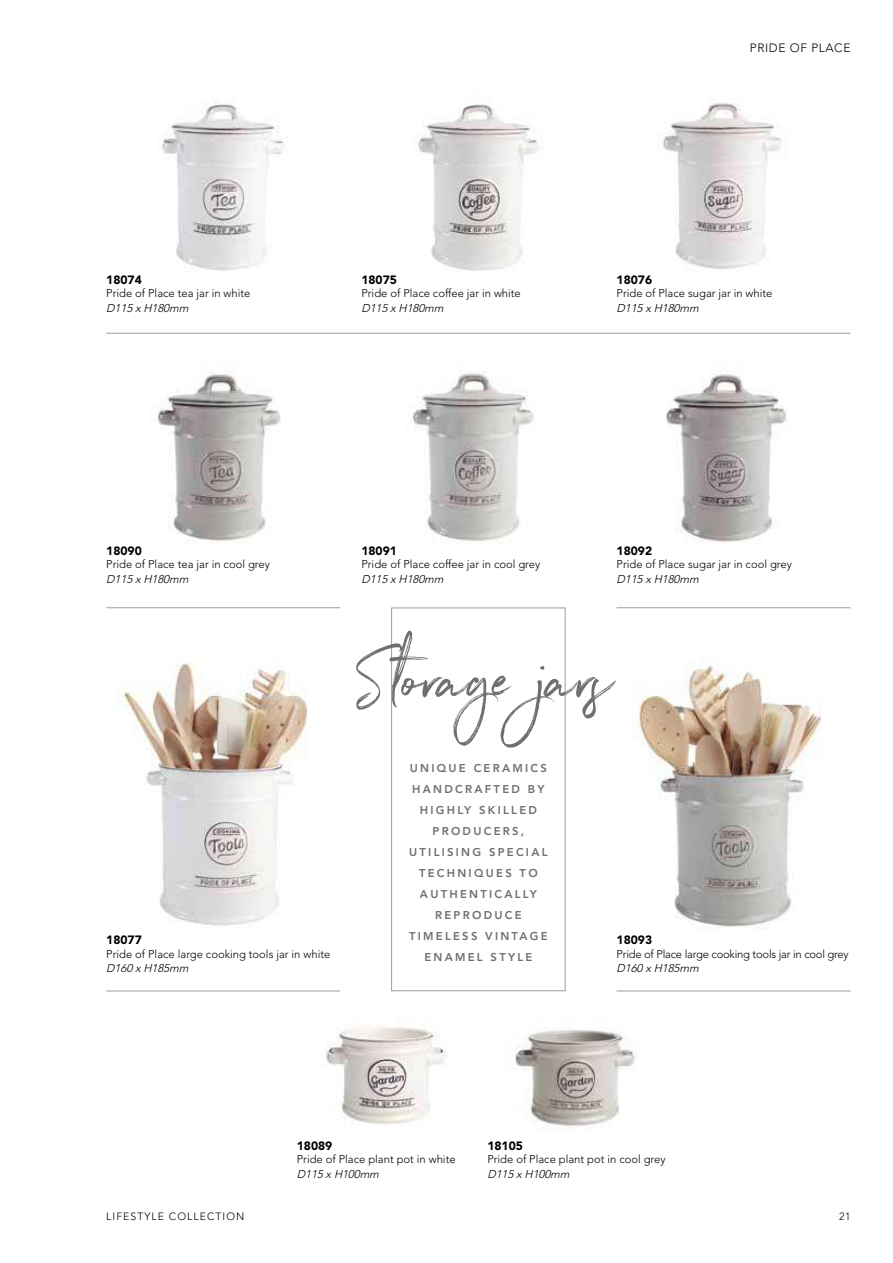
<style>
.page{position:relative;width:893px;height:1263px;background:#fff}
.page>*{position:absolute;margin:0;border:0;box-sizing:border-box;transform-origin:0 0}
.t1{font:78.75px "Northwell";letter-spacing:.005em;color:#706f6f}
.t2{font:900 12px "Avenir LT Std";color:#000}
.t3{font:300 12px "Avenir LT Std";letter-spacing:.05em;color:#000}
.t4{font:300 11.25px "Avenir LT Std";color:#000}
.t5{font:800 11.25px/21px "Avenir LT Std";letter-spacing:.2em;color:#706f6f;text-align:center}
.t6{font:italic 300 11.25px "Avenir LT Std";color:#000}
.t7{font:300 11.25px "Avenir LT Std";letter-spacing:-.02em;color:#000}
.t8{font:300 10.5px "Avenir LT Std";letter-spacing:.1em;color:#000}
</style>
<div class="page">
<img style="left:632px;top:665px;width:190px;height:263px">
<img style="left:119px;top:663px;width:189px;height:263px">
<img style="left:152px;top:371px;width:129px;height:170px">
<img style="left:412px;top:371px;width:122px;height:171px">
<img style="left:666px;top:371px;width:121px;height:171px">
<img style="left:161px;top:102px;width:123px;height:169px">
<img style="left:417px;top:104px;width:123px;height:167px">
<img style="left:663px;top:103px;width:118px;height:167px">
<img style="left:326px;top:1026px;width:122px;height:100px">
<img style="left:515px;top:1030px;width:121px;height:99px">
<hr style="left:106px;top:607px;width:234px;height:1px;background:#9d9d9c">
<hr style="left:617px;top:607px;width:233px;height:1px;background:#9d9d9c">
<hr style="left:106px;top:991px;width:234px;height:1px;background:#9d9d9c">
<hr style="left:617px;top:991px;width:233px;height:1px;background:#9d9d9c">
<div style="left:391px;top:608px;width:175px;height:383px;border:1px solid #9d9d9c"></div>
<hr style="left:106px;top:333px;width:744px;height:1px;background:#9d9d9c">
<p class="t2" style="left:106px;top:272px;width:37px">18074</p>
<p class="t4" style="left:106px;top:287px;width:146px">Pride of Place tea jar in white</p>
<p class="t6" style="left:106px;top:301px;width:85px">D115 x H180mm</p>
<p class="t2" style="left:361px;top:272px;width:37px">18075</p>
<p class="t4" style="left:361px;top:287px;width:161px">Pride of Place coffee jar in white</p>
<p class="t6" style="left:361px;top:301px;width:85px">D115 x H180mm</p>
<p class="t3" style="left:750px;top:40px;width:102px">PRIDE OF PLACE</p>
<p class="t2" style="left:617px;top:272px;width:37px">18076</p>
<p class="t4" style="left:617px;top:287px;width:157px">Pride of Place sugar jar in white</p>
<p class="t6" style="left:617px;top:301px;width:85px">D115 x H180mm</p>
<p class="t2" style="left:106px;top:543px;width:37px">18090</p>
<p class="t4" style="left:106px;top:558px;width:165px">Pride of Place tea jar in cool grey</p>
<p class="t6" style="left:106px;top:572px;width:85px">D115 x H180mm</p>
<p class="t2" style="left:106px;top:933px;width:37px">18077</p>
<p class="t4" style="left:106px;top:947px;width:226px">Pride of Place large cooking tools jar in white</p>
<p class="t6" style="left:106px;top:962px;width:85px">D160 x H185mm</p>
<p class="t2" style="left:361px;top:543px;width:37px">18091</p>
<p class="t4" style="left:361px;top:558px;width:180px">Pride of Place coffee jar in cool grey</p>
<p class="t6" style="left:361px;top:572px;width:85px">D115 x H180mm</p>
<p class="t2" style="left:617px;top:543px;width:37px">18092</p>
<p class="t4" style="left:617px;top:558px;width:177px">Pride of Place sugar jar in cool grey</p>
<p class="t6" style="left:617px;top:572px;width:85px">D115 x H180mm</p>
<h1 class="t1" style="left:353px;top:622px;width:261px">Storage jars</h1>
<p class="t5" style="left:409px;top:758px;width:140px">UNIQUE CERAMICS<br>HANDCRAFTED BY<br>HIGHLY SKILLED<br>PRODUCERS,<br>UTILISING SPECIAL<br>TECHNIQUES TO<br>AUTHENTICALLY<br>REPRODUCE<br>TIMELESS VINTAGE<br>ENAMEL STYLE</p>
<p class="t2" style="left:617px;top:933px;width:37px">18093</p>
<p class="t7" style="left:617px;top:947px;width:234px">Pride of Place large cooking tools jar in cool grey</p>
<p class="t6" style="left:617px;top:962px;width:85px">D160 x H185mm</p>
<p class="t2" style="left:297px;top:1138px;width:37px">18089</p>
<p class="t4" style="left:297px;top:1153px;width:160px">Pride of Place plant pot in white</p>
<p class="t6" style="left:297px;top:1167px;width:85px">D115 x H100mm</p>
<p class="t2" style="left:487px;top:1138px;width:37px">18105</p>
<p class="t4" style="left:487px;top:1153px;width:180px">Pride of Place plant pot in cool grey</p>
<p class="t6" style="left:487px;top:1167px;width:85px">D115 x H100mm</p>
<p class="t8" style="left:106px;top:1211px;width:140px">LIFESTYLE COLLECTION</p>
<p class="t8" style="left:839px;top:1211px;width:13px">21</p>
</div>
